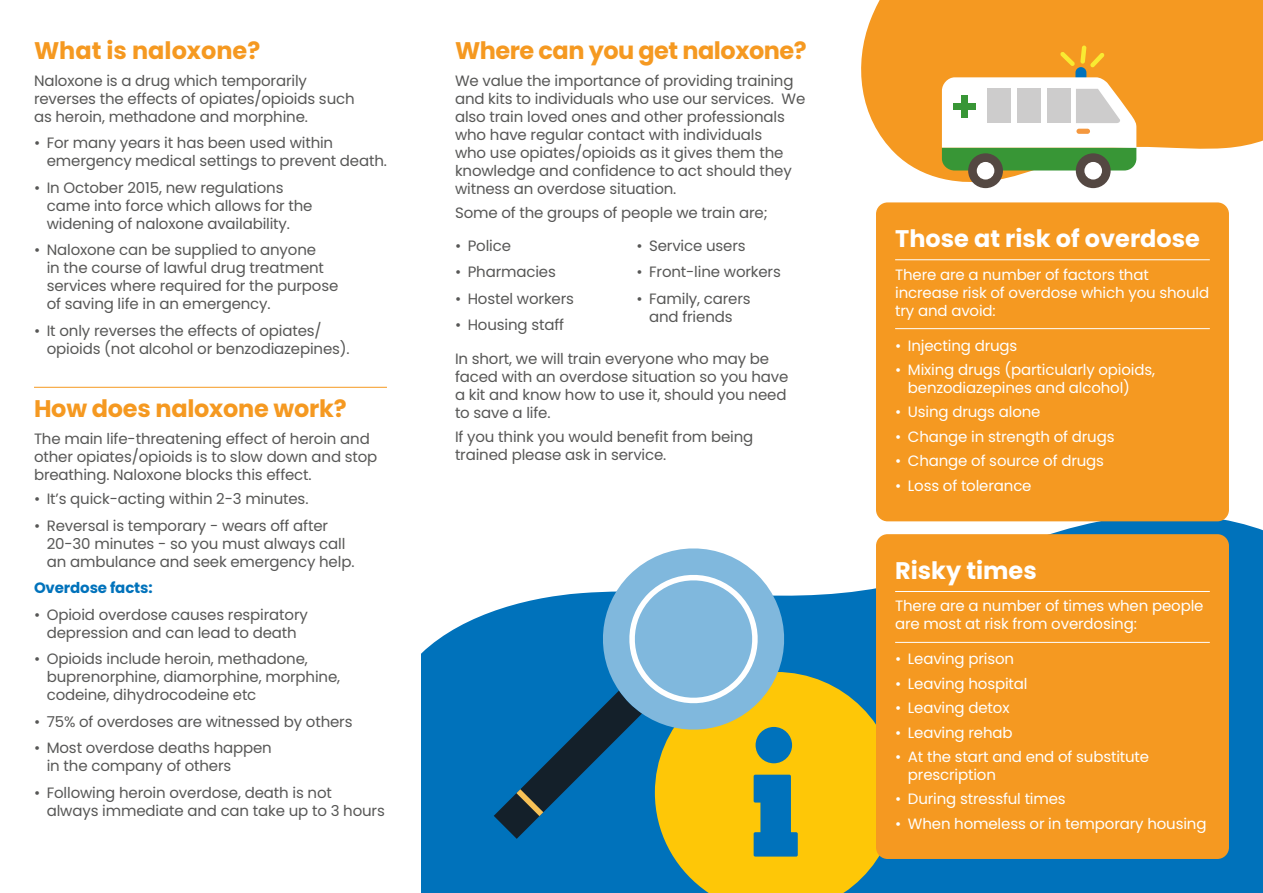
<style>
.page{position:relative;width:1263px;height:893px;background:#fff}
.page>*{position:absolute;margin:0;border:0;box-sizing:border-box;transform-origin:0 0}
.t1{font:700 24px "Poppins";letter-spacing:-.01em;color:#f59921}
.t2{font:700 24px "Poppins";color:#fff}
.t3{font:15px/18px "Poppins";letter-spacing:-.01em;color:#575756}
.t4{font:15px/18px "Poppins";letter-spacing:-.01em;color:#fff}
.t5{font:700 15px "Poppins";letter-spacing:-.01em;color:#0072bb}
</style>
<div class="page">
<svg style="left:861px;top:0;width:402px;height:186px;fill:#f59921"></svg>
<svg style="left:421px;top:513px;width:842px;height:380px;fill:#0072bb"></svg>
<hr style="left:34px;top:387px;width:353px;height:1px;background:#f59921">
<svg style="left:655px;top:672px;width:242px;height:221px;background:#d2b825"></svg>
<div style="left:876px;top:202px;width:353px;height:319px;background:#f59921;border-radius:12px"></div>
<hr style="left:895px;top:259px;width:315px;height:1px;background:#fff">
<hr style="left:895px;top:328px;width:315px;height:1px;background:#fff">
<div style="left:876px;top:534px;width:353px;height:325px;background:#f59921;border-radius:12px"></div>
<hr style="left:895px;top:591px;width:315px;height:1px;background:#fff">
<hr style="left:895px;top:642px;width:315px;height:1px;background:#fff">
<svg style="left:494px;top:540px;width:304px;height:317px;background:#6da0a8"></svg>
<div style="left:1075px;top:67px;width:11px;height:25px;background:#0072bb;border-radius:5px"></div>
<svg style="left:942px;top:77px;width:194px;height:93px"></svg>
<div style="left:1047px;top:88px;width:24px;height:35px;background:#cdcccc"></div>
<div style="left:1017px;top:88px;width:24px;height:35px;background:#cdcccc"></div>
<div style="left:987px;top:88px;width:24px;height:35px;background:#cdcccc"></div>
<div style="left:961px;top:95px;width:7px;height:23px;background:#389636"></div>
<div style="left:953px;top:103px;width:22px;height:7px;background:#389636"></div>
<div style="left:1076px;top:153px;width:35px;height:35px;background:#544842;border-radius:50%"></div>
<div style="left:1084px;top:162px;width:18px;height:18px;background:#fff;border-radius:50%"></div>
<div style="left:968px;top:153px;width:35px;height:35px;background:#544842;border-radius:50%"></div>
<div style="left:977px;top:162px;width:17px;height:18px;background:#fff;border-radius:50%"></div>
<svg style="left:1060px;top:45px;width:44px;height:22px"></svg>
<h1 class="t1" style="left:34px;top:37px;width:228px">What is naloxone?</h1>
<p class="t3" style="left:34px;top:72px;width:322px">Naloxone is a drug which temporarily reverses the effects of opiates/opioids such as heroin, methadone and morphine.</p>
<p class="t3" style="left:47px;top:134px;width:342px;text-indent:-13px">• For many years it has been used within emergency medical settings to prevent death.</p>
<p class="t3" style="left:47px;top:179px;width:267px;text-indent:-13px">• In October 2015, new regulations came into force which allows for the widening of naloxone availability.</p>
<p class="t3" style="left:47px;top:241px;width:293px;text-indent:-13px">• Naloxone can be supplied to anyone<br>in the course of lawful drug treatment services where required for the purpose of saving life in an emergency.</p>
<p class="t3" style="left:47px;top:322px;width:304px;text-indent:-13px">• It only reverses the effects of opiates/ opioids (not alcohol or benzodiazepines).</p>
<h1 class="t1" style="left:34px;top:395px;width:314px">How does naloxone work?</h1>
<p class="t3" style="left:34px;top:430px;width:345px">The main life-threatening effect of heroin and other opiates/opioids is to slow down and stop breathing. Naloxone blocks this effect.</p>
<p class="t3" style="left:34px;top:490px;width:276px">• It’s quick-acting within 2-3 minutes.</p>
<p class="t3" style="left:47px;top:516px;width:309px;text-indent:-13px">• Reversal is temporary - wears off after<br>20-30 minutes - so you must always call an ambulance and seek emergency help.</p>
<p class="t5" style="left:34px;top:579px;width:120px">Overdose facts:</p>
<p class="t3" style="left:34px;top:605px;width:275px;text-align:center">• Opioid overdose causes respiratory depression and can lead to death</p>
<p class="t3" style="left:47px;top:650px;width:295px;text-indent:-13px">• Opioids include heroin, methadone, buprenorphine, diamorphine, morphine, codeine, dihydrocodeine etc</p>
<p class="t3" style="left:34px;top:712px;width:320px">• 75% of overdoses are witnessed by others</p>
<p class="t3" style="left:47px;top:739px;width:227px;text-indent:-13px">• Most overdose deaths happen in the company of others</p>
<p class="t3" style="left:47px;top:783px;width:340px;text-indent:-13px">• Following heroin overdose, death is not always immediate and can take up to 3 hours</p>
<h1 class="t1" style="left:455px;top:37px;width:353px">Where can you get naloxone?</h1>
<p class="t3" style="left:455px;top:72px;width:352px">We value the importance of providing training and kits to individuals who use our services. We also train loved ones and other professionals who have regular contact with individuals<br>who use opiates/opioids as it gives them the knowledge and confidence to act should they witness an overdose situation.</p>
<p class="t3" style="left:455px;top:204px;width:314px">Some of the groups of people we train are;</p>
<p class="t3" style="left:455px;top:237px;width:58px">• Police</p>
<p class="t3" style="left:455px;top:263px;width:102px">• Pharmacies</p>
<p class="t3" style="left:455px;top:290px;width:120px">• Hostel workers</p>
<p class="t3" style="left:455px;top:316px;width:111px">• Housing staff</p>
<p class="t3" style="left:636px;top:237px;width:111px">• Service users</p>
<p class="t3" style="left:636px;top:263px;width:146px">• Front-line workers</p>
<p class="t3" style="left:636px;top:290px;width:116px;text-align:center">• Family, carers and friends</p>
<p class="t3" style="left:455px;top:350px;width:335px">In short, we will train everyone who may be faced with an overdose situation so you have a kit and know how to use it, should you need to save a life.</p>
<p class="t3" style="left:455px;top:428px;width:300px">If you think you would benefit from being trained please ask in service.</p>
<h1 class="t2" style="left:895px;top:224px;width:306px">Those at risk of overdose</h1>
<p class="t4" style="left:895px;top:265px;width:315px">There are a number of factors that increase risk of overdose which you should try and avoid:</p>
<p class="t4" style="left:895px;top:336px;width:124px">• Injecting drugs</p>
<p class="t4" style="left:908px;top:361px;width:249px;text-indent:-13px">• Mixing drugs (particularly opioids, benzodiazepines and alcohol)</p>
<p class="t4" style="left:895px;top:403px;width:147px">• Using drugs alone</p>
<p class="t4" style="left:895px;top:428px;width:221px">• Change in strength of drugs</p>
<p class="t4" style="left:895px;top:452px;width:210px">• Change of source of drugs</p>
<p class="t4" style="left:895px;top:476px;width:138px">• Loss of tolerance</p>
<h1 class="t2" style="left:895px;top:556px;width:143px">Risky times</h1>
<p class="t4" style="left:895px;top:597px;width:310px">There are a number of times when people are most at risk from overdosing:</p>
<p class="t4" style="left:895px;top:650px;width:121px">• Leaving prison</p>
<p class="t4" style="left:895px;top:675px;width:134px">• Leaving hospital</p>
<p class="t4" style="left:895px;top:699px;width:116px">• Leaving detox</p>
<p class="t4" style="left:895px;top:723px;width:119px">• Leaving rehab</p>
<p class="t4" style="left:908px;top:748px;width:243px;text-indent:-13px">• At the start and end of substitute prescription</p>
<p class="t4" style="left:895px;top:790px;width:172px">• During stressful times</p>
<p class="t4" style="left:895px;top:814px;width:313px">• When homeless or in temporary housing</p>
</div>
